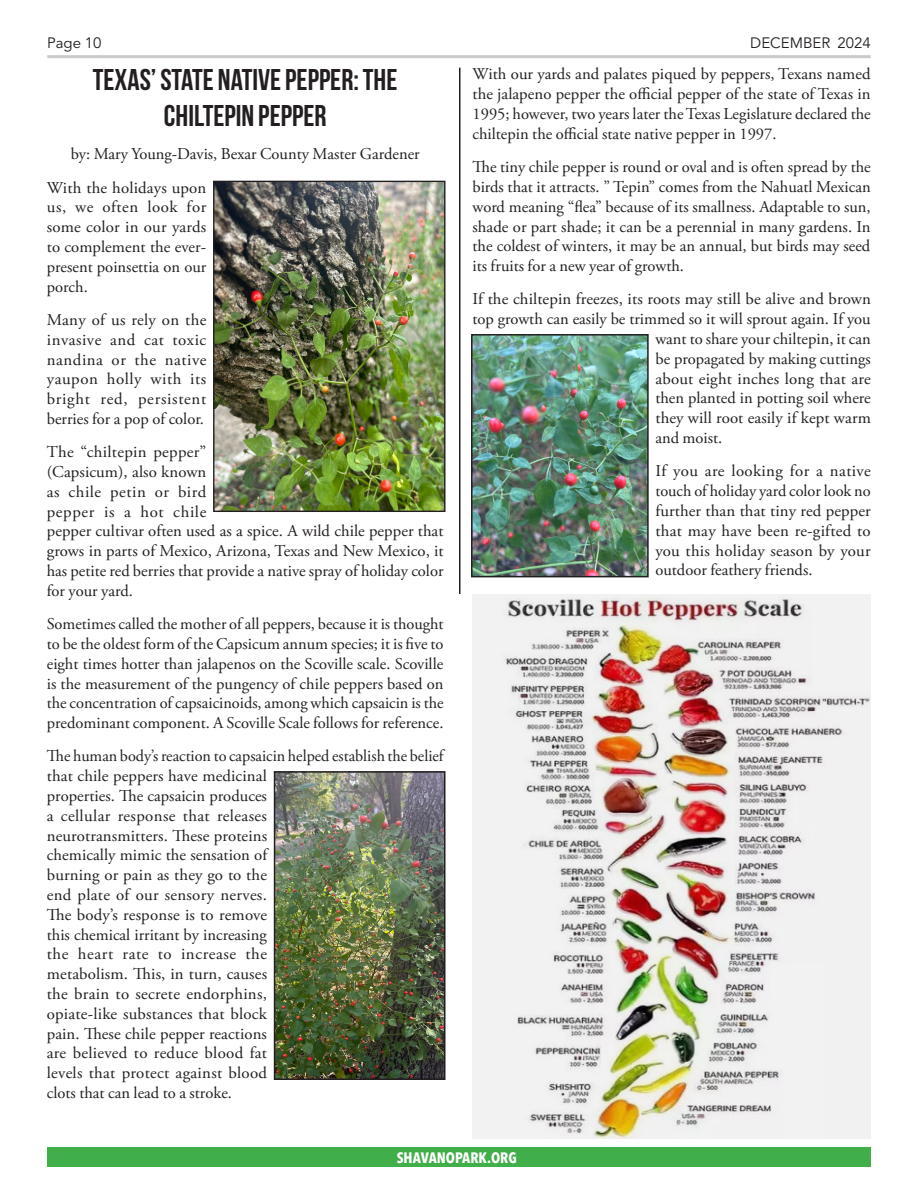
<style>
.page{position:relative;width:918px;height:1188px;background:#fff}
.page>*{position:absolute;margin:0;border:0;box-sizing:border-box;transform-origin:0 0}
.t1{font:700 30px/36px "Bebas Neue";color:#231f20;text-align:center}
.t2{font:16.5px/19.8px "Adobe Garamond Pro";letter-spacing:.005em;color:#231f20;text-align:justify}
.t3{font:15px "Avenir LT Std";color:#231f20}
.t4{font:700 condensed 15px "Avenir Next LT Pro";color:#fff}
</style>
<div class="page">
<hr style="left:47px;top:55px;width:824px;height:3px;background:#cbcbcb">
<div style="left:47px;top:1148px;width:824px;height:19px;background:#40ae49"></div>
<img style="left:472px;top:594px;width:399px;height:544px">
<img style="left:215px;top:183px;width:229px;height:327px">
<div style="left:213px;top:181px;width:233px;height:331px;border:1px solid #231f20"></div>
<img style="left:277px;top:774px;width:166px;height:303px">
<div style="left:274px;top:771px;width:172px;height:309px;border:2px solid #231f20"></div>
<img style="left:474px;top:337px;width:172px;height:237px">
<div style="left:471px;top:334px;width:178px;height:243px;border:2px solid #231f20"></div>
<hr style="left:459px;top:68px;width:1px;height:526px;background:#231f20">
<p class="t3" style="left:47px;top:34px;width:56px">Page 10</p>
<p class="t3" style="left:750px;top:34px;width:122px">DECEMBER 2024</p>
<p class="t1" style="left:93px;top:61px;width:306px">TEXAS’ STATE NATIVE PEPPER: THE<br>CHILTEPIN PEPPER</p>
<p class="t2" style="left:71px;top:145px;width:351px">by: Mary Young-Davis, Bexar County Master Gardener</p>
<p class="t2" style="left:47px;top:178px;width:161px">With the holidays upon us, we often look for some color in our yards to complement the ever&shy;present poinsettia on our porch.</p>
<p class="t2" style="left:47px;top:310px;width:161px">Many of us rely on the invasive and cat toxic nandina or the native yaupon holly with its bright red, persistent berries for a pop of color.</p>
<p class="t2" style="left:47px;top:443px;width:398px;text-align:left">The “chiltepin pepper”<br>(Capsicum), also known<br>as chile petin or bird<br>pepper is a hot chile<br>pepper cultivar often used as a spice. A wild chile pepper that grows in parts of Mexico, Arizona, Texas and New Mexico, it has petite red berries that provide a native spray of holiday color for your yard.</p>
<p class="t2" style="left:47px;top:615px;width:398px">Sometimes called the mother of all peppers, because it is thought to be the oldest form of the Capsicum annum species; it is five to eight times hotter than jalapenos on the Scoville scale. Scoville is the measurement of the pungency of chile peppers based on the concentration of capsaicinoids, among which capsaicin is the predominant component. A Scoville Scale follows for reference.</p>
<p class="t2" style="left:47px;top:747px;width:398px;text-align:left">The human body’s reaction to capsaicin helped establish the belief that chile peppers have medicinal<br>properties. The capsaicin produces<br>a cellular response that releases<br>neurotransmitters. These proteins<br>chemically mimic the sensation of<br>burning or pain as they go to the<br>end plate of our sensory nerves.<br>The body’s response is to remove<br>this chemical irritant by increasing<br>the heart rate to increase the<br>metabolism. This, in turn, causes<br>the brain to secrete endorphins,<br>opiate-like substances that block<br>pain. These chile pepper reactions<br>are believed to reduce blood fat<br>levels that protect against blood<br>clots that can lead to a stroke.</p>
<p class="t2" style="left:472px;top:65px;width:400px">With our yards and palates piqued by peppers, Texans named the jalapeno pepper the official pepper of the state of Texas in 1995; however, two years later the Texas Legislature declared the chiltepin the official state native pepper in 1997.</p>
<p class="t2" style="left:472px;top:158px;width:400px">The tiny chile pepper is round or oval and is often spread by the birds that it attracts. ” Tepin” comes from the Nahuatl Mexican word meaning “flea” because of its smallness. Adaptable to sun, shade or part shade; it can be a perennial in many gardens. In the coldest of winters, it may be an annual, but birds may seed its fruits for a new year of growth.</p>
<p class="t2" style="left:472px;top:290px;width:400px">If the chiltepin freezes, its roots may still be alive and brown</p>
<p class="t2" style="left:472px;top:310px;width:400px">top growth can easily be trimmed so it will sprout again. If you</p>
<p class="t2" style="left:655px;top:330px;width:217px">want to share your chiltepin, it can</p>
<p class="t2" style="left:655px;top:349px;width:217px">be propagated by making cuttings</p>
<p class="t2" style="left:655px;top:369px;width:217px">about eight inches long that are</p>
<p class="t2" style="left:655px;top:389px;width:217px">then planted in potting soil where</p>
<p class="t2" style="left:655px;top:409px;width:217px">they will root easily if kept warm</p>
<p class="t2" style="left:655px;top:429px;width:68px">and moist.</p>
<p class="t2" style="left:655px;top:462px;width:217px">If you are looking for a native touch of holiday yard color look no further than that tiny red pepper that may have been re-gifted to you this holiday season by your outdoor feathery friends.</p>
<p class="t4" style="left:397px;top:1149px;width:122px">SHAVANOPARK.ORG</p>
</div>
